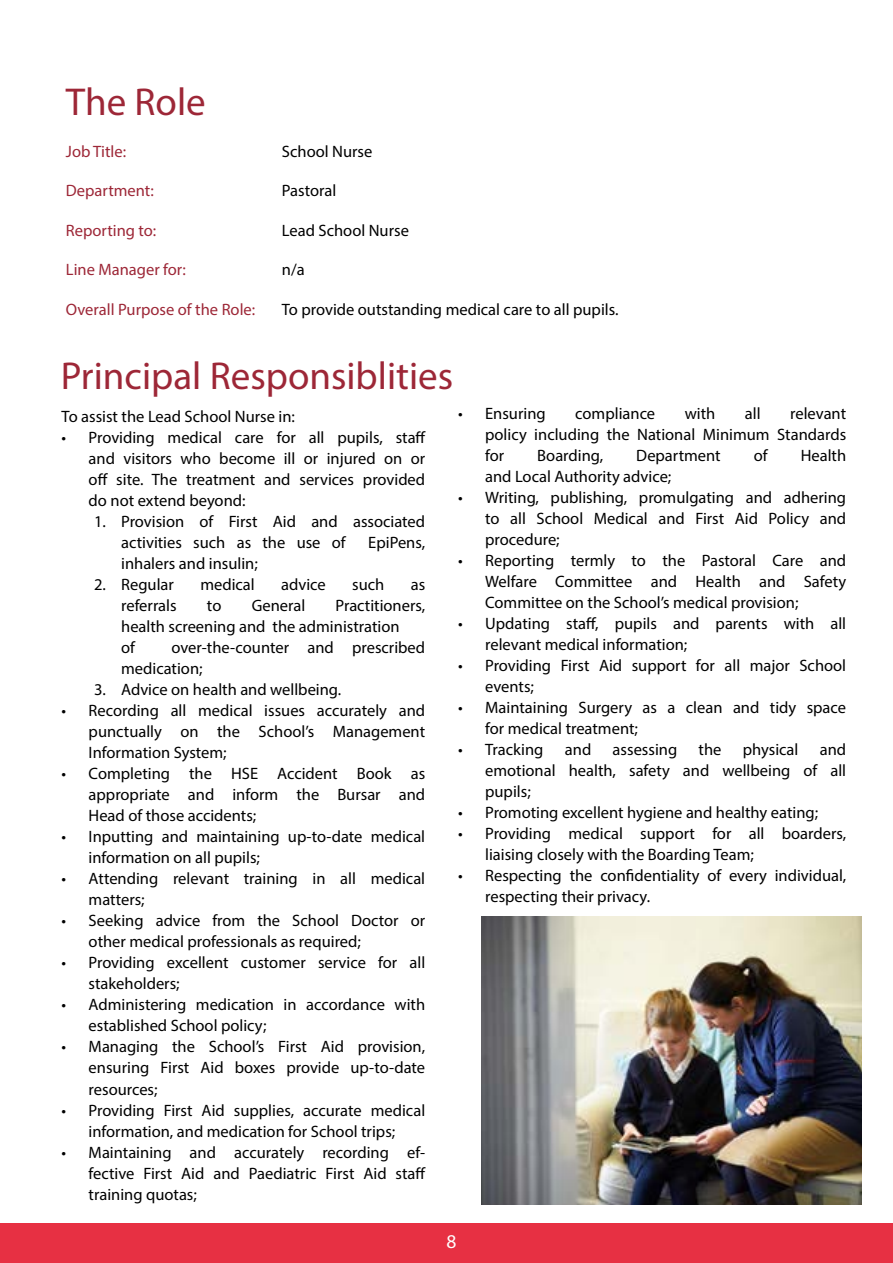
<style>
.page{position:relative;width:893px;height:1263px;background:#fff}
.page>*{position:absolute;margin:0;border:0;box-sizing:border-box;transform-origin:0 0}
.t1{font:39px "Myriad Pro";color:#9d2737}
.t2{font:19.5px "Myriad Pro";color:#fff}
.t3{font:16.5px/21px "Myriad Pro";color:#000}
.t4{font:16.5px "Myriad Pro";color:#9d2737}
</style>
<div class="page">
<div style="left:0;top:1224px;width:893px;height:39px;background:#e73043"></div>
<img style="left:482px;top:916px;width:379px;height:288px">
<h1 class="t1" style="left:66px;top:78px;width:141px">The Role</h1>
<p class="t4" style="left:66px;top:141px;width:62px">Job Title:</p>
<p class="t3" style="left:282px;top:140px;width:92px">School Nurse</p>
<p class="t4" style="left:66px;top:180px;width:89px">Department:</p>
<p class="t3" style="left:282px;top:180px;width:56px">Pastoral</p>
<p class="t4" style="left:66px;top:220px;width:92px">Reporting to:</p>
<p class="t3" style="left:282px;top:220px;width:129px">Lead School Nurse</p>
<p class="t4" style="left:66px;top:260px;width:122px">Line Manager for:</p>
<p class="t3" style="left:282px;top:259px;width:24px">n/a</p>
<p class="t4" style="left:66px;top:299px;width:191px">Overall Purpose of the Role:</p>
<p class="t3" style="left:282px;top:299px;width:338px">To provide outstanding medical care to all pupils.</p>
<h1 class="t1" style="left:61px;top:352px;width:394px">Principal Responsiblities</h1>
<p class="t3" style="left:62px;top:406px;width:235px">To assist the Lead School Nurse in:</p>
<p class="t3" style="left:89px;top:427px;width:339px;text-align:justify;text-indent:-27px">• Providing medical care for all pupils, staff and visitors who become ill or injured on or off site. The treatment and services provided do not extend beyond:</p>
<p class="t3" style="left:121px;top:511px;width:306px;text-indent:-27px">1. Provision of First Aid and associated activities such as the use of</p>
<p class="t3" style="left:368px;top:532px;width:58px">EpiPens,</p>
<p class="t3" style="left:121px;top:553px;width:138px">inhalers and insulin;</p>
<p class="t3" style="left:94px;top:574px;width:81px">2. Regular</p>
<p class="t3" style="left:200px;top:574px;width:56px">medical</p>
<p class="t3" style="left:281px;top:574px;width:46px">advice</p>
<p class="t3" style="left:352px;top:574px;width:34px">such</p>
<p class="t3" style="left:411px;top:574px;width:16px">as</p>
<p class="t3" style="left:121px;top:595px;width:57px">referrals</p>
<p class="t3" style="left:207px;top:595px;width:16px">to</p>
<p class="t3" style="left:252px;top:595px;width:55px">General</p>
<p class="t3" style="left:121px;top:595px;width:306px;text-indent:214px">Practitioners, health screening and the administration<br>of</p>
<p class="t3" style="left:121px;top:637px;width:306px;text-indent:50px">over-the-counter and prescribed medication;</p>
<p class="t3" style="left:94px;top:679px;width:249px">3. Advice on health and wellbeing.</p>
<p class="t3" style="left:89px;top:700px;width:338px;text-align:justify;text-indent:-27px">• Recording all medical issues accurately and punctually on the School’s Management Information System;</p>
<p class="t3" style="left:89px;top:763px;width:338px;text-align:justify;text-indent:-27px">• Completing the HSE Accident Book as appropriate and inform the Bursar and Head of those accidents;</p>
<p class="t3" style="left:89px;top:826px;width:338px;text-indent:-27px">• Inputting and maintaining up-to-date medical information on all pupils;</p>
<p class="t3" style="left:89px;top:868px;width:338px;text-indent:-27px">• Attending relevant training in all medical matters;</p>
<p class="t3" style="left:89px;top:910px;width:338px;text-indent:-27px">• Seeking advice from the School Doctor or other medical professionals as required;</p>
<p class="t3" style="left:89px;top:952px;width:338px;text-indent:-27px">• Providing excellent customer service for all stakeholders;</p>
<p class="t3" style="left:89px;top:994px;width:338px;text-indent:-27px">• Administering medication in accordance with established School policy;</p>
<p class="t3" style="left:89px;top:1036px;width:338px;text-align:justify;text-indent:-27px">• Managing the School’s First Aid provision, ensuring First Aid boxes provide up-to-date resources;</p>
<p class="t3" style="left:62px;top:1099px;width:365px;text-align:center">• Providing First Aid supplies, accurate medical information, and medication for School trips;</p>
<p class="t3" style="left:89px;top:1141px;width:339px;text-align:justify;text-indent:-27px">• Maintaining and accurately recording ef&shy;fective First Aid and Paediatric First Aid staff training quotas;</p>
<p class="t3" style="left:458px;top:403px;width:89px">• Ensuring</p>
<p class="t3" style="left:575px;top:403px;width:81px">compliance</p>
<p class="t3" style="left:685px;top:403px;width:32px">with</p>
<p class="t3" style="left:745px;top:403px;width:17px">all</p>
<p class="t3" style="left:485px;top:403px;width:363px;text-align:justify;text-indent:305px">relevant policy including the National Minimum Standards for</p>
<p class="t3" style="left:537px;top:445px;width:67px">Boarding,</p>
<p class="t3" style="left:636px;top:445px;width:86px">Department</p>
<p class="t3" style="left:754px;top:445px;width:15px">of</p>
<p class="t3" style="left:801px;top:445px;width:47px">Health</p>
<p class="t3" style="left:485px;top:466px;width:188px">and Local Authority advice;</p>
<p class="t3" style="left:485px;top:487px;width:363px;text-align:justify;text-indent:-27px">• Writing, publishing, promulgating and adhering to all School Medical and First Aid Policy and procedure;</p>
<p class="t3" style="left:485px;top:550px;width:363px;text-align:justify;text-indent:-27px">• Reporting termly to the Pastoral Care and Welfare Committee and Health and Safety Committee on the School’s medical provision;</p>
<p class="t3" style="left:485px;top:613px;width:362px;text-indent:-27px">• Updating staff, pupils and parents with all relevant medical information;</p>
<p class="t3" style="left:485px;top:655px;width:363px;text-indent:-27px">• Providing First Aid support for all major School events;</p>
<p class="t3" style="left:485px;top:697px;width:362px;text-indent:-27px">• Maintaining Surgery as a clean and tidy space for medical treatment;</p>
<p class="t3" style="left:458px;top:739px;width:87px">• Tracking</p>
<p class="t3" style="left:565px;top:739px;width:28px">and</p>
<p class="t3" style="left:613px;top:739px;width:66px">assessing</p>
<p class="t3" style="left:699px;top:739px;width:24px">the</p>
<p class="t3" style="left:743px;top:739px;width:57px">physical</p>
<p class="t3" style="left:485px;top:739px;width:363px;text-align:justify;text-indent:335px">and emotional health, safety and wellbeing of all pupils;</p>
<p class="t3" style="left:458px;top:802px;width:361px">• Promoting excellent hygiene and healthy eating;</p>
<p class="t3" style="left:485px;top:823px;width:362px;text-indent:-27px">• Providing medical support for all boarders, liaising closely with the Boarding Team;</p>
<p class="t3" style="left:485px;top:865px;width:362px;text-indent:-27px">• Respecting the confidentiality of every individual, respecting their privacy.</p>
<p class="t2" style="left:446px;top:1229px;width:12px">8</p>
</div>
